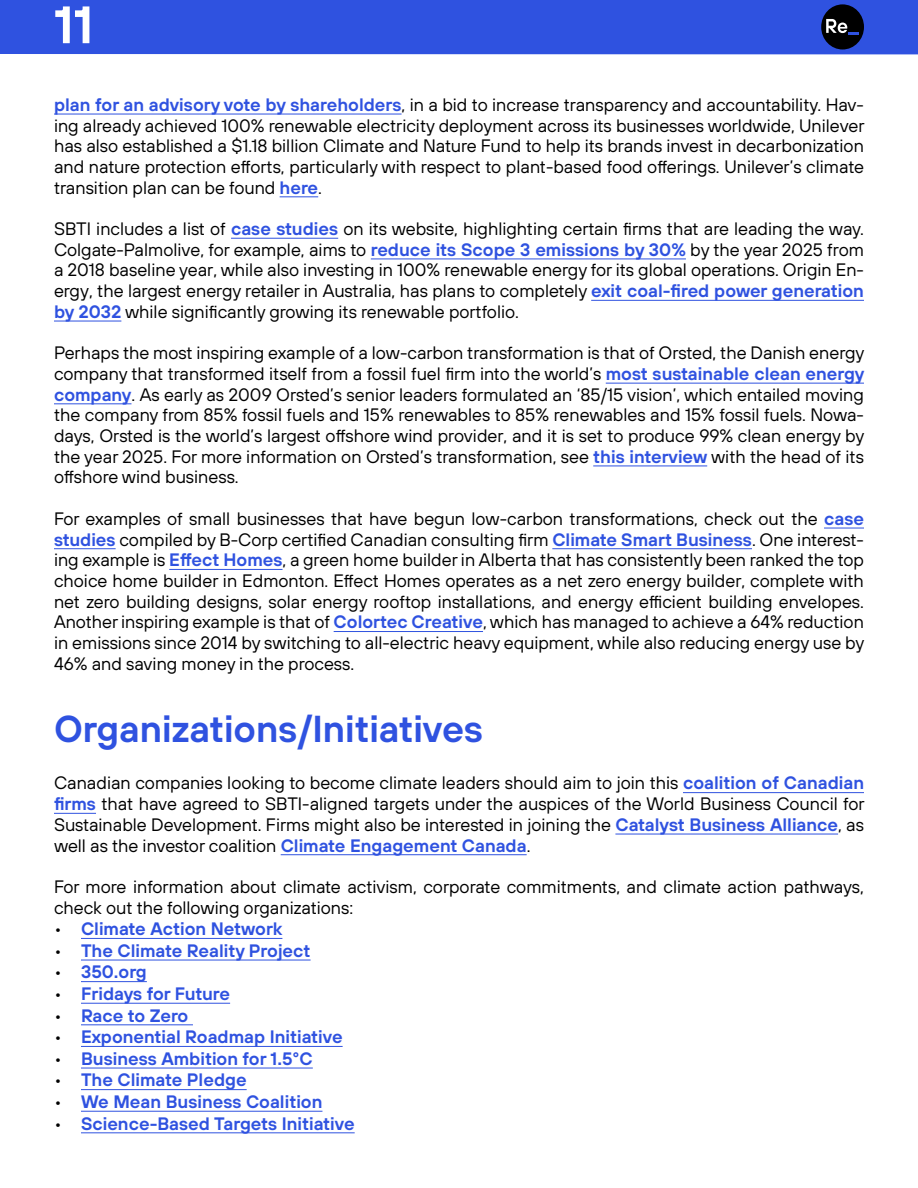
<style>
.page{position:relative;width:918px;height:1188px;background:#fff}
.page>*{position:absolute;margin:0;border:0;box-sizing:border-box;transform-origin:0 0}
.t1{font:600 52.5px "TT Hoves";color:#fff}
.t2{font:600 37.5px "TT Hoves";color:#2f52e0}
.t3{font:18px/20.7px "TT Hoves";color:#000;text-align:justify}
.t4{font:600 18px "TT Hoves";color:#2f52e0}
.t5{font:600 18px "TT Hoves";letter-spacing:-.02em;color:#2f52e0}
.s1{font-weight:600;color:#2f52e0}
.s2{font-weight:400;color:#000}
</style>
<div class="page">
<div style="left:0;top:0;width:918px;height:54px;background:#2f52e0"></div>
<hr style="left:54px;top:114px;width:348px;height:1px;background:#2f52e0">
<hr style="left:280px;top:196px;width:38px;height:1px;background:#2f52e0">
<hr style="left:231px;top:238px;width:107px;height:1px;background:#2f52e0">
<hr style="left:371px;top:258px;width:315px;height:1px;background:#2f52e0">
<hr style="left:591px;top:300px;width:273px;height:1px;background:#2f52e0">
<hr style="left:54px;top:321px;width:67px;height:1px;background:#2f52e0">
<hr style="left:606px;top:383px;width:258px;height:1px;background:#2f52e0">
<hr style="left:54px;top:403px;width:77px;height:1px;background:#2f52e0">
<hr style="left:593px;top:465px;width:114px;height:1px;background:#2f52e0">
<hr style="left:824px;top:528px;width:40px;height:1px;background:#2f52e0">
<hr style="left:54px;top:548px;width:62px;height:1px;background:#2f52e0">
<hr style="left:552px;top:548px;width:200px;height:1px;background:#2f52e0">
<hr style="left:169px;top:569px;width:114px;height:1px;background:#2f52e0">
<hr style="left:334px;top:631px;width:149px;height:1px;background:#2f52e0">
<hr style="left:683px;top:792px;width:181px;height:1px;background:#2f52e0">
<hr style="left:54px;top:813px;width:42px;height:1px;background:#2f52e0">
<hr style="left:615px;top:834px;width:223px;height:1px;background:#2f52e0">
<hr style="left:281px;top:854px;width:246px;height:1px;background:#2f52e0">
<hr style="left:81px;top:938px;width:201px;height:1px;background:#2f52e0">
<hr style="left:81px;top:960px;width:230px;height:1px;background:#2f52e0">
<hr style="left:81px;top:981px;width:66px;height:1px;background:#2f52e0">
<hr style="left:81px;top:1003px;width:149px;height:1px;background:#2f52e0">
<hr style="left:81px;top:1024px;width:112px;height:1px;background:#2f52e0">
<hr style="left:81px;top:1046px;width:262px;height:1px;background:#2f52e0">
<hr style="left:81px;top:1068px;width:232px;height:1px;background:#2f52e0">
<hr style="left:81px;top:1089px;width:166px;height:1px;background:#2f52e0">
<hr style="left:81px;top:1111px;width:241px;height:1px;background:#2f52e0">
<hr style="left:81px;top:1132px;width:274px;height:1px;background:#2f52e0">
<div style="left:821px;top:4px;width:43px;height:46px;background:#000;border-radius:50%"></div>
<svg style="left:826px;top:19px;width:33px;height:16px"></svg>
<h1 class="t1" style="left:54px;top:-10px;width:41px">11</h1>
<p class="t3" style="left:54px;top:94px;width:812px"><span class="s1">plan for an advisory vote by shareholders</span>, in a bid to increase transparency and accountability. Hav&shy;ing already achieved 100% renewable electricity deployment across its businesses worldwide, Unilever has also established a $1.18 billion Climate and Nature Fund to help its brands invest in decarbonization and nature protection efforts, particularly with respect to plant-based food offerings. Unilever’s climate transition plan can be found <span class="s1">here</span>.</p>
<p class="t3" style="left:54px;top:218px;width:811px">SBTI includes a list of <span class="s1">case studies</span> on its website, highlighting certain firms that are leading the way.<br>Colgate-Palmolive, for example, aims to <span class="s1">reduce its Scope 3 emissions by 30%</span> by the year 2025 from a 2018 baseline year, while also investing in 100% renewable energy for its global operations. Origin En&shy;ergy, the largest energy retailer in Australia, has plans to completely <span class="s1">exit coal-fired power generation by 2032</span> while significantly growing its renewable portfolio.</p>
<p class="t3" style="left:54px;top:342px;width:812px">Perhaps the most inspiring example of a low-carbon transformation is that of Orsted, the Danish energy company that transformed itself from a fossil fuel firm into the world’s <span class="s1">most sustainable clean energy company</span>. As early as 2009 Orsted’s senior leaders formulated an ‘85/15 vision’, which entailed moving the company from 85% fossil fuels and 15% renewables to 85% renewables and 15% fossil fuels. Nowa&shy;days, Orsted is the world’s largest offshore wind provider, and it is set to produce 99% clean energy by the year 2025. For more information on Orsted’s transformation, see <span class="s1">this interview</span> with the head of its offshore wind business.</p>
<p class="t3" style="left:54px;top:508px;width:812px">For examples of small businesses that have begun low-carbon transformations, check out the <span class="s1">case studies</span> compiled by B-Corp certified Canadian consulting firm <span class="s1">Climate Smart Business</span>. One interest&shy;ing example is <span class="s1">Effect Homes</span>, a green home builder in Alberta that has consistently been ranked the top choice home builder in Edmonton. Effect Homes operates as a net zero energy builder, complete with net zero building designs, solar energy rooftop installations, and energy efficient building envelopes.<br>Another inspiring example is that of <span class="s1">Colortec Creative</span>, which has managed to achieve a 64% reduction in emissions since 2014 by switching to all-electric heavy equipment, while also reducing energy use by 46% and saving money in the process.</p>
<h2 class="t2" style="left:54px;top:704px;width:431px">Organizations/Initiatives</h2>
<p class="t3" style="left:54px;top:773px;width:812px">Canadian companies looking to become climate leaders should aim to join this <span class="s1">coalition of Canadian firms</span> that have agreed to SBTI-aligned targets under the auspices of the World Business Council for Sustainable Development. Firms might also be interested in joining the <span class="s1">Catalyst Business Alliance</span>, as well as the investor coalition <span class="s1">Climate Engagement Canada</span>.</p>
<p class="t3" style="left:54px;top:876px;width:812px">For more information about climate activism, corporate commitments, and climate action pathways, check out the following organizations:</p>
<p class="t4" style="left:54px;top:917px;width:230px"><span class="s2">•</span> Climate Action Network</p>
<p class="t4" style="left:54px;top:939px;width:258px"><span class="s2">•</span> The Climate Reality Project</p>
<p class="t4" style="left:54px;top:960px;width:94px"><span class="s2">•</span> 350.org</p>
<p class="t4" style="left:54px;top:982px;width:178px"><span class="s2">•</span> Fridays for Future</p>
<p class="t5" style="left:54px;top:1003px;width:136px"><span class="s2">•</span> Race to Zero</p>
<p class="t4" style="left:54px;top:1025px;width:290px"><span class="s2">•</span> Exponential Roadmap Initiative</p>
<p class="t4" style="left:54px;top:1047px;width:260px"><span class="s2">•</span> Business Ambition for 1.5°C</p>
<p class="t4" style="left:54px;top:1068px;width:194px"><span class="s2">•</span> The Climate Pledge</p>
<p class="t4" style="left:54px;top:1090px;width:270px"><span class="s2">•</span> We Mean Business Coalition</p>
<p class="t4" style="left:54px;top:1112px;width:302px"><span class="s2">•</span> Science-Based Targets Initiative</p>
</div>
